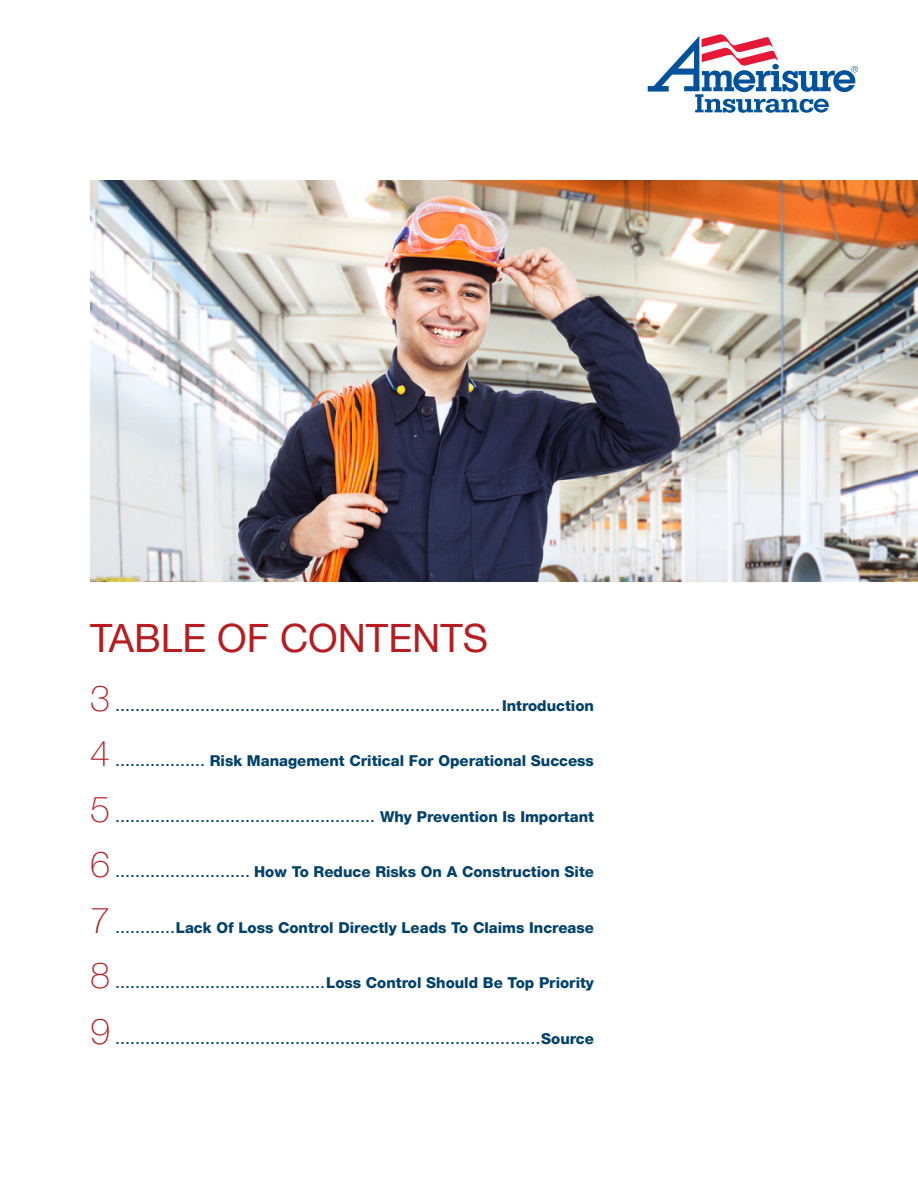
<style>
.page{position:relative;width:918px;height:1188px;background:#fff}
.page>*{position:absolute;margin:0;border:0;box-sizing:border-box;transform-origin:0 0}
.t1{font:39px "Helvetica Neue LT Com";color:#b61c20}
.t2{font:18px "Helvetica Neue LT Com";color:#00416a}
.t3{font:800 15px "Helvetica Neue LT Com";color:#00416a}
.s1{font-weight:100;font-size:36px;color:#b61c20}
.s2{font-weight:800;font-size:15px}
.s3{font-weight:400;font-size:18px}
</style>
<div class="page">
<svg style="left:648px;top:34px;width:210px;height:79px"></svg>
<div style="left:772px;top:64px;width:7px;height:6px;background:#01529a;border-radius:50%"></div>
<img style="left:90px;top:180px;width:828px;height:402px">
<p class="t1" style="left:90px;top:614px;width:399px">TABLE OF CONTENTS</p>
<p class="t2" style="left:90px;top:693px;width:506px"><span class="s1">3</span> .............................................................................<span class="s2">Introduction</span></p>
<p class="t3" style="left:90px;top:752px;width:506px"><span class="s1">4</span> <span class="s3">..................</span> Risk Management Critical For Operational Success</p>
<p class="t2" style="left:90px;top:804px;width:506px"><span class="s1">5</span> .................................................... <span class="s2">Why Prevention Is Important</span></p>
<p class="t3" style="left:90px;top:863px;width:506px"><span class="s1">6</span> <span class="s3">...........................</span> How To Reduce Risks On A Construction Site</p>
<p class="t3" style="left:90px;top:918px;width:506px"><span class="s1">7</span> <span class="s3">............</span>Lack Of Loss Control Directly Leads To Claims Increase</p>
<p class="t2" style="left:90px;top:971px;width:506px"><span class="s1">8</span> ..........................................<span class="s2">Loss Control Should Be Top Priority</span></p>
<p class="t2" style="left:90px;top:1026px;width:506px"><span class="s1">9</span> .....................................................................................<span class="s2">Source</span></p>
</div>
